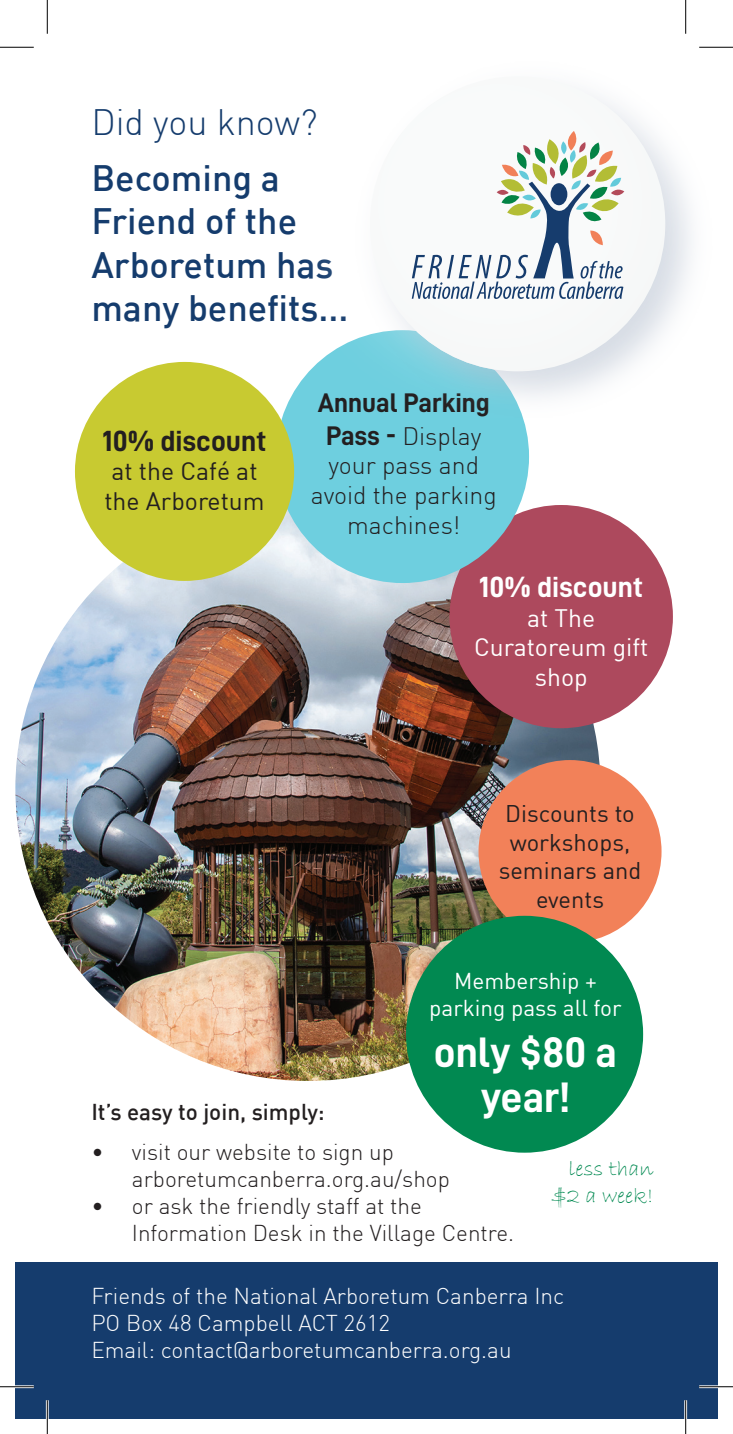
<style>
.page{position:relative;width:733px;height:1434px;background:#fff}
.page>*{position:absolute;margin:0;border:0;box-sizing:border-box;transform-origin:0 0}
.t1{font:42.75px/45px "D DIN Bold";color:#fff;text-align:center}
.t2{font:500 36px/43.2px "DIN";color:#153c6d}
.t3{font:300 36px "DIN";color:#153c6d}
.t4{font:29.25px "D DIN Bold";color:#fff}
.t5{font:29.25px "D DIN Bold";color:#231f20}
.t6{font:27px "D DIN Bold";color:#231f20}
.t7{font:300 24.75px/29.7px "DIN";color:#231f20;text-align:center}
.t8{font:24.75px/29.7px "DIN";color:#fff;text-align:center}
.t9{font:24.75px/29.7px "DIN";color:#231f20}
.t10{font:23.62px/28.3px "DIN";color:#231f20;text-align:center}
.t11{font:300 22.5px/27px "DIN";color:#231f20}
.t12{font:300 22.5px "DIN";color:#fff}
.t13{font:22.5px/27px "DIN";color:#fff;text-align:center}
.t14{font:500 22.5px "DIN";color:#231f20}
.t15{font:22.5px/27px "Bradley Hand ITC";color:#018951;text-align:right}
.s1{font-family:"D DIN Bold";font-weight:400;font-size:27px}
</style>
<div class="page">
<div style="left:15px;top:1262px;width:702px;height:157px;background:#153c6d"></div>
<img style="left:15px;top:496px;width:585px;height:585px;border-radius:292px">
<div style="left:478px;top:760px;width:183px;height:183px;background:#f28159;border-radius:50%"></div>
<div style="left:449px;top:505px;width:223px;height:223px;background:#ad495d;border-radius:50%"></div>
<div style="left:406px;top:916px;width:237px;height:237px;background:#018951;border-radius:50%"></div>
<div style="left:276px;top:330px;width:253px;height:253px;background:#6ecfdf;border-radius:50%"></div>
<img style="left:307px;top:15px;width:385px;height:411px">
<div style="left:370px;top:76px;width:295px;height:295px;background:#f5f7f7;border-radius:50%"></div>
<svg style="left:411px;top:131px;width:213px;height:168px"></svg>
<div style="left:75px;top:362px;width:219px;height:219px;background:#c8ca31;border-radius:50%"></div>
<hr style="left:0;top:1385px;width:34px;height:3px;background:#fff">
<hr style="left:699px;top:1385px;width:33px;height:3px;background:#fff">
<hr style="left:46px;top:1400px;width:3px;height:34px;background:#fff">
<hr style="left:684px;top:0;width:2px;height:34px;background:#fff">
<hr style="left:684px;top:1400px;width:2px;height:34px;background:#fff">
<hr style="left:0;top:47px;width:34px;height:1px;background:#000">
<hr style="left:699px;top:47px;width:33px;height:1px;background:#000">
<hr style="left:0;top:1386px;width:34px;height:1px;background:#000">
<hr style="left:699px;top:1386px;width:33px;height:1px;background:#000">
<hr style="left:47px;top:0;width:1px;height:34px;background:#000">
<hr style="left:47px;top:1400px;width:1px;height:34px;background:#000">
<hr style="left:685px;top:0;width:1px;height:34px;background:#000">
<hr style="left:685px;top:1400px;width:1px;height:34px;background:#000">
<p class="t3" style="left:91px;top:100px;width:228px">Did you know?</p>
<p class="t2" style="left:91px;top:155px;width:259px">Becoming a<br>Friend of the<br>Arboretum has many benefits...</p>
<p class="t5" style="left:102px;top:424px;width:165px">10% discount</p>
<p class="t9" style="left:104px;top:456px;width:162px">at the Café at the Arboretum</p>
<p class="t6" style="left:317px;top:388px;width:173px">Annual Parking</p>
<p class="t7" style="left:310px;top:421px;width:188px"><span class="s1">Pass -</span> Display your pass and avoid the parking machines!</p>
<p class="t4" style="left:479px;top:571px;width:165px">10% discount</p>
<p class="t8" style="left:474px;top:602px;width:176px">at The<br>Curatoreum gift shop</p>
<p class="t10" style="left:498px;top:799px;width:144px">Discounts to workshops, seminars and events</p>
<p class="t13" style="left:429px;top:967px;width:194px">Membership + parking pass all for</p>
<p class="t1" style="left:433px;top:1029px;width:185px">only $80 a year!</p>
<p class="t14" style="left:91px;top:1097px;width:235px">It’s easy to join, simply:</p>
<p class="t11" style="left:132px;top:1138px;width:319px;text-indent:-40px">• visit our website to sign up arboretumcanberra.org.au/shop</p>
<p class="t11" style="left:132px;top:1192px;width:383px;text-indent:-40px">• or ask the friendly staff at the<br>Information Desk in the Village Centre.</p>
<p class="t15" style="left:552px;top:1156px;width:103px">less than $2 a week!</p>
<p class="t12" style="left:91px;top:1282px;width:474px">Friends of the National Arboretum Canberra Inc</p>
<p class="t12" style="left:91px;top:1309px;width:300px">PO Box 48 Campbell ACT 2612</p>
<p class="t12" style="left:91px;top:1336px;width:421px">Email: contact@arboretumcanberra.org.au</p>
</div>
